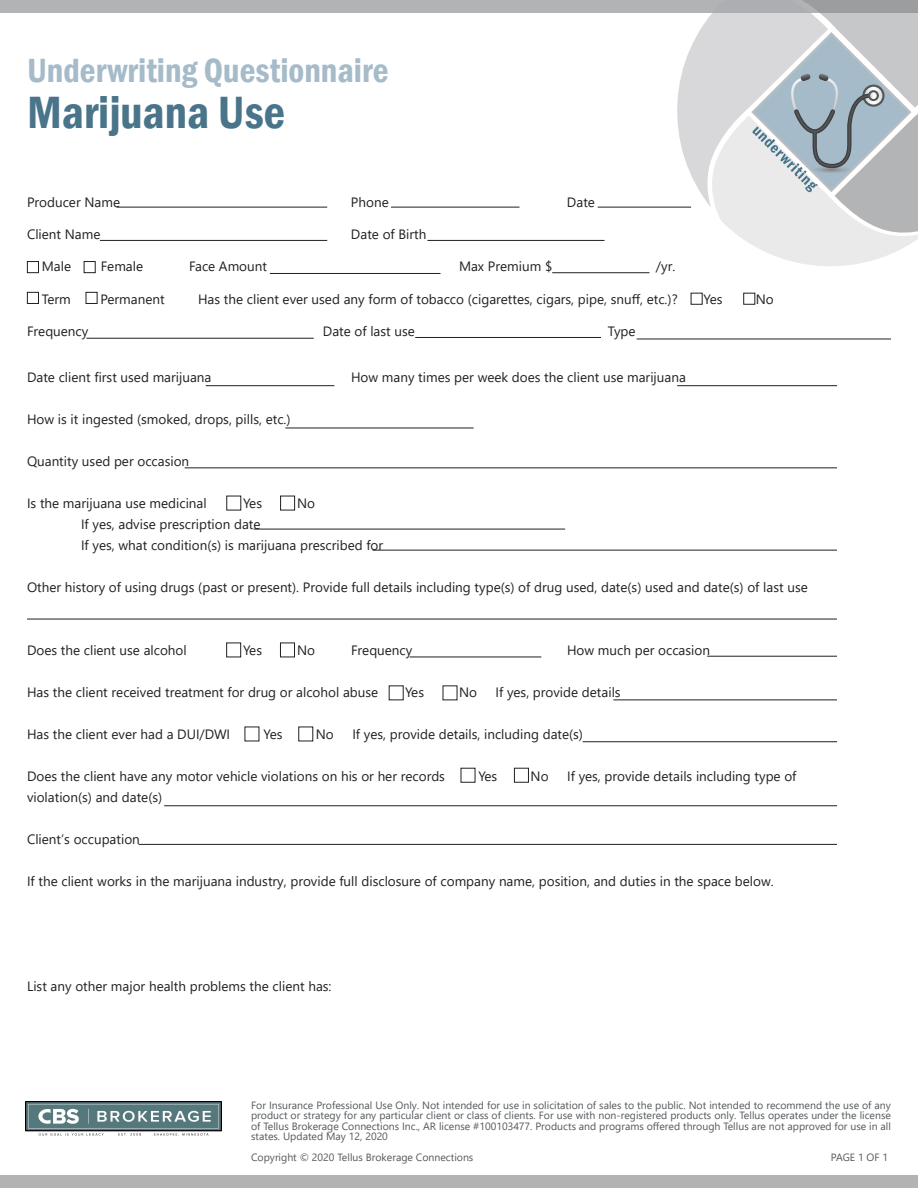
<style>
.page{position:relative;width:918px;height:1188px;background:#fff}
.page>*{position:absolute;margin:0;border:0;box-sizing:border-box;transform-origin:0 0}
.t1{font:600 condensed 46.5px "Franklin Gothic";color:#49748a}
.t2{font:600 condensed 34.5px "Franklin Gothic";color:#a6bbc9}
.t3{font:13.5px "Segoe UI";color:#231f20}
.t4{font:10.5px/10.5px "Segoe UI";color:#54575a;text-align:justify}
</style>
<div class="page">
<div style="left:0;top:0;width:918px;height:13px;background:#b2b3b5"></div>
<div style="left:0;top:1175px;width:918px;height:13px;background:#b2b3b5"></div>
<svg style="left:677px;top:0;width:241px;height:266px"></svg>
<div style="left:27px;top:261px;width:12px;height:12px;border:1px solid #231f20"></div>
<div style="left:84px;top:261px;width:12px;height:12px;border:1px solid #231f20"></div>
<hr style="left:117px;top:207px;width:210px;height:1px;background:#231f20">
<hr style="left:86px;top:338px;width:228px;height:1px;background:#231f20">
<hr style="left:415px;top:337px;width:186px;height:1px;background:#231f20">
<hr style="left:637px;top:339px;width:254px;height:1px;background:#231f20">
<hr style="left:100px;top:240px;width:227px;height:1px;background:#231f20">
<hr style="left:391px;top:207px;width:128px;height:1px;background:#231f20">
<hr style="left:427px;top:240px;width:178px;height:1px;background:#231f20">
<hr style="left:598px;top:207px;width:93px;height:1px;background:#231f20">
<hr style="left:552px;top:272px;width:97px;height:1px;background:#231f20">
<hr style="left:270px;top:273px;width:171px;height:1px;background:#231f20">
<div style="left:691px;top:293px;width:12px;height:12px;border:1px solid #231f20"></div>
<div style="left:27px;top:292px;width:12px;height:12px;border:1px solid #231f20"></div>
<div style="left:743px;top:293px;width:12px;height:12px;border:1px solid #231f20"></div>
<div style="left:86px;top:292px;width:12px;height:12px;border:1px solid #231f20"></div>
<hr style="left:206px;top:385px;width:128px;height:1px;background:#231f20">
<hr style="left:285px;top:428px;width:189px;height:1px;background:#231f20">
<div style="left:226px;top:496px;width:15px;height:14px;border:1px solid #231f20"></div>
<div style="left:280px;top:496px;width:15px;height:14px;border:1px solid #231f20"></div>
<hr style="left:185px;top:467px;width:652px;height:1px;background:#231f20">
<hr style="left:254px;top:529px;width:311px;height:1px;background:#231f20">
<hr style="left:27px;top:619px;width:810px;height:1px;background:#231f20">
<hr style="left:373px;top:550px;width:464px;height:1px;background:#231f20">
<div style="left:226px;top:643px;width:15px;height:14px;border:1px solid #231f20"></div>
<div style="left:280px;top:643px;width:15px;height:14px;border:1px solid #231f20"></div>
<div style="left:298px;top:727px;width:15px;height:14px;border:1px solid #231f20"></div>
<hr style="left:410px;top:657px;width:131px;height:1px;background:#231f20">
<hr style="left:707px;top:656px;width:130px;height:1px;background:#231f20">
<hr style="left:583px;top:741px;width:254px;height:1px;background:#231f20">
<div style="left:514px;top:768px;width:15px;height:15px;border:1px solid #231f20"></div>
<div style="left:461px;top:768px;width:14px;height:15px;border:1px solid #231f20"></div>
<hr style="left:613px;top:700px;width:224px;height:1px;background:#231f20">
<hr style="left:139px;top:844px;width:698px;height:1px;background:#231f20">
<hr style="left:164px;top:805px;width:673px;height:1px;background:#231f20">
<hr style="left:677px;top:385px;width:160px;height:1px;background:#231f20">
<img style="left:26px;top:1101px;width:196px;height:35px">
<h2 class="t2" style="left:27px;top:47px;width:363px">Underwriting Questionnaire</h2>
<h1 class="t1" style="left:27px;top:81px;width:260px">Marijuana Use</h1>
<p class="t3" style="left:27px;top:189px;width:95px">Producer Name</p>
<p class="t3" style="left:351px;top:189px;width:39px">Phone</p>
<p class="t3" style="left:567px;top:189px;width:29px">Date</p>
<p class="t3" style="left:27px;top:221px;width:75px">Client Name</p>
<p class="t3" style="left:351px;top:221px;width:77px">Date of Birth</p>
<p class="t3" style="left:42px;top:254px;width:31px">Male</p>
<p class="t3" style="left:101px;top:254px;width:44px">Female</p>
<p class="t3" style="left:189px;top:254px;width:80px">Face Amount</p>
<p class="t3" style="left:459px;top:254px;width:95px">Max Premium $</p>
<p class="t3" style="left:656px;top:254px;width:21px">/yr.</p>
<p class="t3" style="left:42px;top:286px;width:31px">Term</p>
<p class="t3" style="left:101px;top:286px;width:66px">Permanent</p>
<p class="t3" style="left:198px;top:286px;width:481px">Has the client ever used any form of tobacco (cigarettes, cigars, pipe, snuff, etc.)?</p>
<p class="t3" style="left:704px;top:286px;width:20px">Yes</p>
<p class="t3" style="left:756px;top:286px;width:20px">No</p>
<p class="t3" style="left:27px;top:319px;width:63px">Frequency</p>
<p class="t3" style="left:323px;top:319px;width:94px">Date of last use</p>
<p class="t3" style="left:608px;top:319px;width:29px">Type</p>
<p class="t3" style="left:27px;top:364px;width:186px">Date client first used marijuana</p>
<p class="t3" style="left:351px;top:364px;width:336px">How many times per week does the client use marijuana</p>
<p class="t3" style="left:27px;top:406px;width:265px">How is it ingested (smoked, drops, pills, etc.)</p>
<p class="t3" style="left:27px;top:448px;width:164px">Quantity used per occasion</p>
<p class="t3" style="left:27px;top:490px;width:181px">Is the marijuana use medicinal</p>
<p class="t3" style="left:243px;top:490px;width:21px">Yes</p>
<p class="t3" style="left:297px;top:490px;width:20px">No</p>
<p class="t3" style="left:81px;top:511px;width:181px">If yes, advise prescription date</p>
<p class="t3" style="left:81px;top:532px;width:304px">If yes, what condition(s) is marijuana prescribed for</p>
<p class="t3" style="left:27px;top:574px;width:782px">Other history of using drugs (past or present). Provide full details including type(s) of drug used, date(s) used and date(s) of last use</p>
<p class="t3" style="left:27px;top:637px;width:161px">Does the client use alcohol</p>
<p class="t3" style="left:243px;top:637px;width:21px">Yes</p>
<p class="t3" style="left:297px;top:637px;width:20px">No</p>
<p class="t3" style="left:351px;top:637px;width:63px">Frequency</p>
<p class="t3" style="left:567px;top:637px;width:144px">How much per occasion</p>
<p class="t3" style="left:27px;top:679px;width:353px">Has the client received treatment for drug or alcohol abuse</p>
<p class="t3" style="left:405px;top:679px;width:21px">Yes</p>
<p class="t3" style="left:459px;top:679px;width:20px">No</p>
<p class="t3" style="left:496px;top:679px;width:127px">If yes, provide details</p>
<p class="t3" style="left:27px;top:721px;width:205px">Has the client ever had a DUI/DWI</p>
<p class="t3" style="left:264px;top:721px;width:21px">Yes</p>
<p class="t3" style="left:316px;top:721px;width:20px">No</p>
<p class="t3" style="left:352px;top:721px;width:232px">If yes, provide details, including date(s)</p>
<p class="t3" style="left:27px;top:763px;width:420px">Does the client have any motor vehicle violations on his or her records</p>
<p class="t3" style="left:478px;top:763px;width:21px">Yes</p>
<p class="t3" style="left:531px;top:763px;width:20px">No</p>
<p class="t3" style="left:567px;top:763px;width:231px">If yes, provide details including type of</p>
<p class="t3" style="left:27px;top:784px;width:137px">violation(s) and date(s)</p>
<p class="t3" style="left:27px;top:826px;width:114px">Client’s occupation</p>
<p class="t3" style="left:27px;top:868px;width:748px">If the client works in the marijuana industry, provide full disclosure of company name, position, and duties in the space below.</p>
<p class="t3" style="left:27px;top:973px;width:306px">List any other major health problems the client has:</p>
<p class="t4" style="left:251px;top:1099px;width:641px">For Insurance Professional Use Only. Not intended for use in solicitation of sales to the public. Not intended to recommend the use of any product or strategy for any particular client or class of clients. For use with non-registered products only. Tellus operates under the license of Tellus Brokerage Connections Inc., AR license #100103477. Products and programs offered through Tellus are not approved for use in all states. Updated May 12, 2020</p>
<p class="t4" style="left:251px;top:1151px;width:224px">Copyright © 2020 Tellus Brokerage Connections</p>
<p class="t4" style="left:831px;top:1151px;width:59px">PAGE 1 OF 1</p>
</div>
